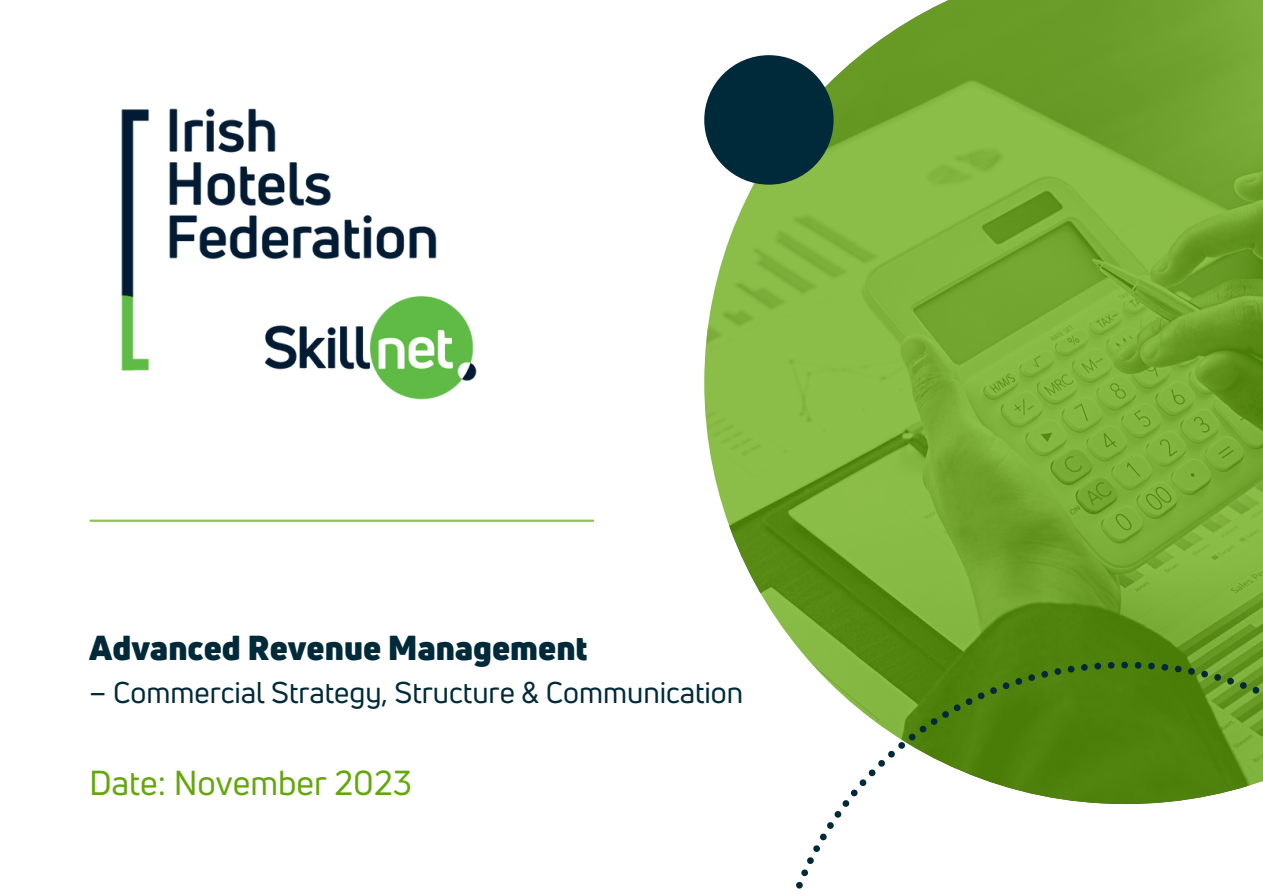
<style>
.page{position:relative;width:1263px;height:894px;background:#fff}
.page>*{position:absolute;margin:0;border:0;box-sizing:border-box;transform-origin:0 0}
.t1{font:900 33.9px "Uni Neue";color:#002a3a}
.t2{font:33.9px "Uni Neue";color:#64a70b}
.t3{font:29.4px "Uni Neue";color:#002a3a}
</style>
<div class="page">
<hr style="left:90px;top:519px;width:503px;height:2px;background:#64a70b">
<svg style="left:704px;top:0;width:559px;height:661px;background:#82b044"></svg>
<div style="left:704px;top:55px;width:130px;height:130px;background:#002a3a;border-radius:50%"></div>
<img style="left:121px;top:108px;width:355px;height:292px">
<svg style="left:796px;top:661px;width:467px;height:228px"></svg>
<p class="t1" style="left:89px;top:624px;width:500px">Advanced Revenue Management</p>
<p class="t3" style="left:89px;top:671px;width:655px">– Commercial Strategy, Structure &amp; Communication</p>
<p class="t2" style="left:89px;top:759px;width:324px">Date: November 2023</p>
</div>
